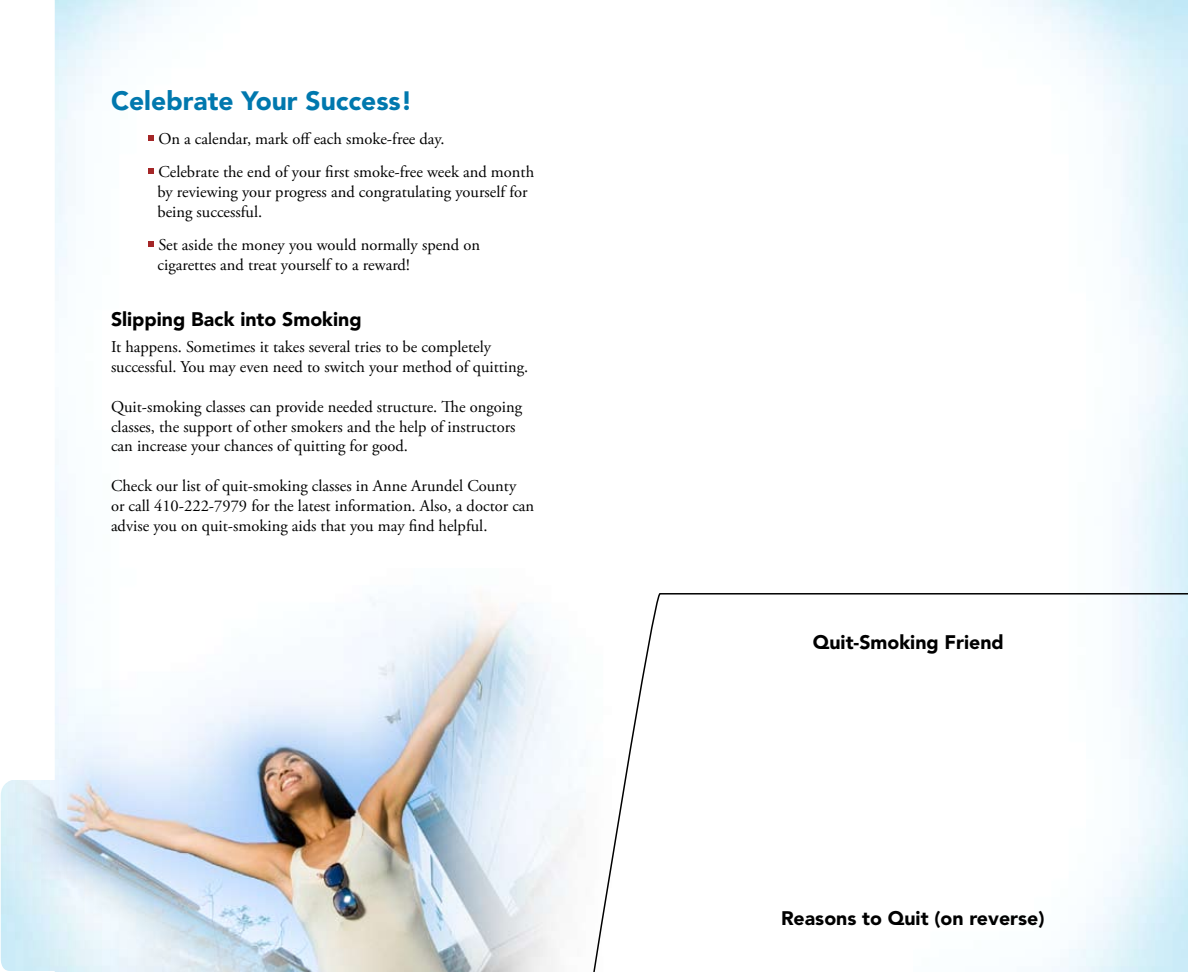
<style>
.page{position:relative;width:1188px;height:972px;background:#fff}
.page>*{position:absolute;margin:0;border:0;box-sizing:border-box;transform-origin:0 0}
.t1{font:900 26.4px "Avenir";color:#0078ae}
.t2{font:900 19.5px "Avenir";color:#000}
.t3{font:16.5px/19.8px "Adobe Garamond Pro";color:#000}
</style>
<div class="page">
<svg style="left:616px;top:592px;width:572px;height:380px"></svg>
<img style="left:55px;top:568px;width:561px;height:404px">
<svg style="left:148px;top:135px;width:6px;height:6px"></svg>
<svg style="left:148px;top:168px;width:6px;height:6px"></svg>
<svg style="left:148px;top:241px;width:6px;height:6px"></svg>
<svg style="left:0;top:0;width:55px;height:972px"></svg>
<h1 class="t1" style="left:111px;top:85px;width:303px">Celebrate Your Success!</h1>
<p class="t3" style="left:158px;top:122px;width:377px;line-height:33.3px">On a calendar, mark off each smoke-free day.<br>Celebrate the end of your first smoke-free week and month</p>
<p class="t3" style="left:157px;top:182px;width:372px">by reviewing your progress and congratulating yourself for being successful.</p>
<p class="t3" style="left:157px;top:235px;width:324px">Set aside the money you would normally spend on cigarettes and treat yourself to a reward!</p>
<p class="t2" style="left:111px;top:307px;width:252px">Slipping Back into Smoking</p>
<p class="t3" style="left:111px;top:338px;width:419px">It happens. Sometimes it takes several tries to be completely successful. You may even need to switch your method of quitting.</p>
<p class="t3" style="left:111px;top:397px;width:413px">Quit-smoking classes can provide needed structure. The ongoing classes, the support of other smokers and the help of instructors can increase your chances of quitting for good.</p>
<p class="t3" style="left:111px;top:476px;width:425px">Check our list of quit-smoking classes in Anne Arundel County<br>or call 410-222-7979 for the latest information. Also, a doctor can advise you on quit-smoking aids that you may find helpful.</p>
<p class="t2" style="left:813px;top:630px;width:193px">Quit-Smoking Friend</p>
<p class="t2" style="left:781px;top:907px;width:265px">Reasons to Quit (on reverse)</p>
</div>
